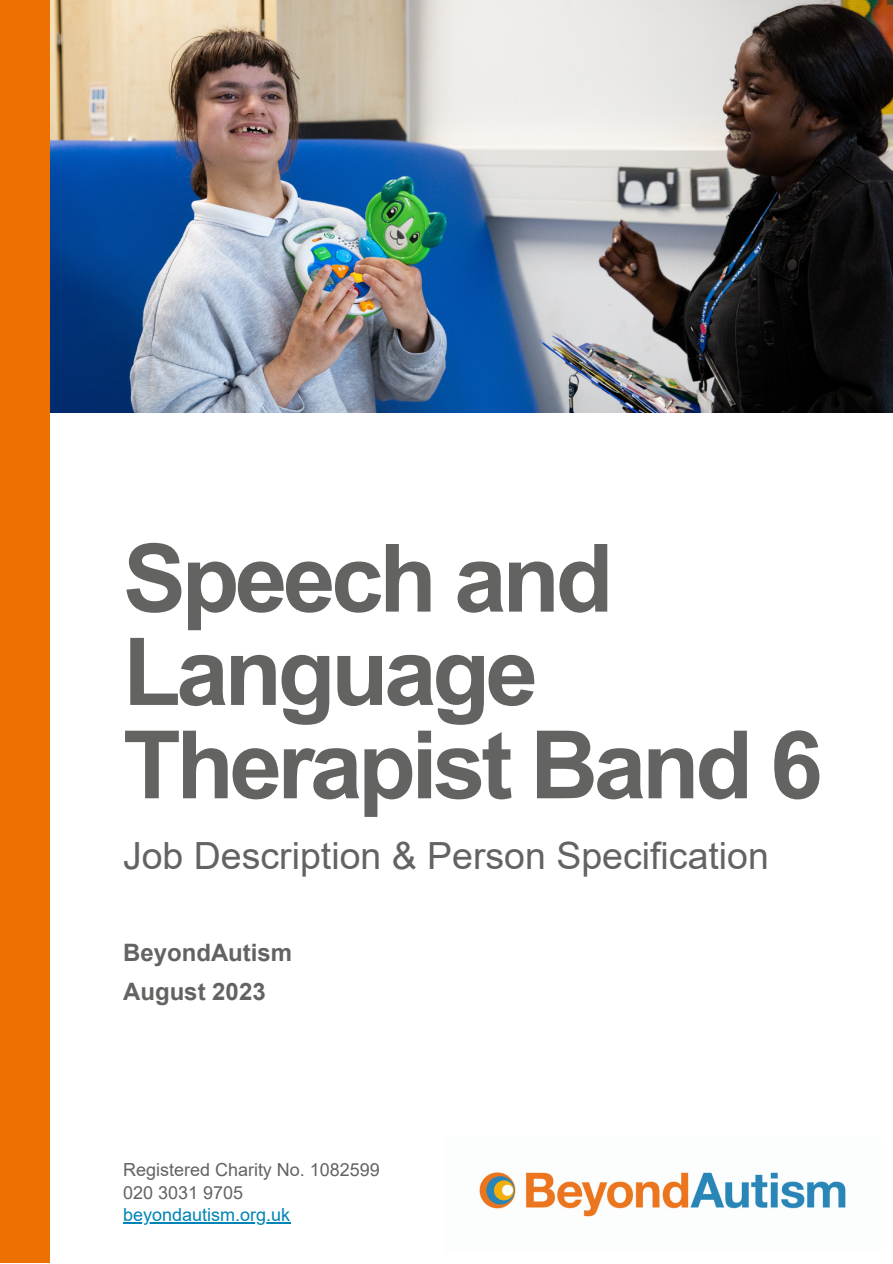
<style>
.page{position:relative;width:893px;height:1264px;background:#fff}
.page>*{position:absolute;margin:0;border:0;box-sizing:border-box;transform-origin:0 0}
.t1{font:700 94.35px/93.3px "Arial";letter-spacing:-.045em;color:#636362}
.t2{font:37.5px "Arial";color:#636362}
.t3{font:700 24px "Arial";color:#636362}
.t4{font:18px "Arial";color:#636362}
.t5{font:18px "Arial";color:#0084b6}
</style>
<div class="page">
<img style="left:50px;top:0;width:842px;height:412px">
<div style="left:0;top:0;width:50px;height:1262px;background:#ed7102"></div>
<img style="left:479px;top:1172px;width:367px;height:45px">
<hr style="left:123px;top:1222px;width:167px;height:1px;background:#0084b6">
<p class="t1" style="left:123px;top:532px;width:701px">Speech and<br>Language<br>Therapist Band 6</p>
<p class="t2" style="left:123px;top:835px;width:647px">Job Description &amp; Person Specification</p>
<p class="t3" style="left:123px;top:939px;width:171px">BeyondAutism</p>
<p class="t3" style="left:123px;top:977px;width:144px">August 2023</p>
<p class="t4" style="left:123px;top:1160px;width:258px">Registered Charity No. 1082599</p>
<p class="t4" style="left:123px;top:1182px;width:121px">020 3031 9705</p>
<p class="t5" style="left:123px;top:1204px;width:168px">beyondautism.org.uk</p>
</div>
